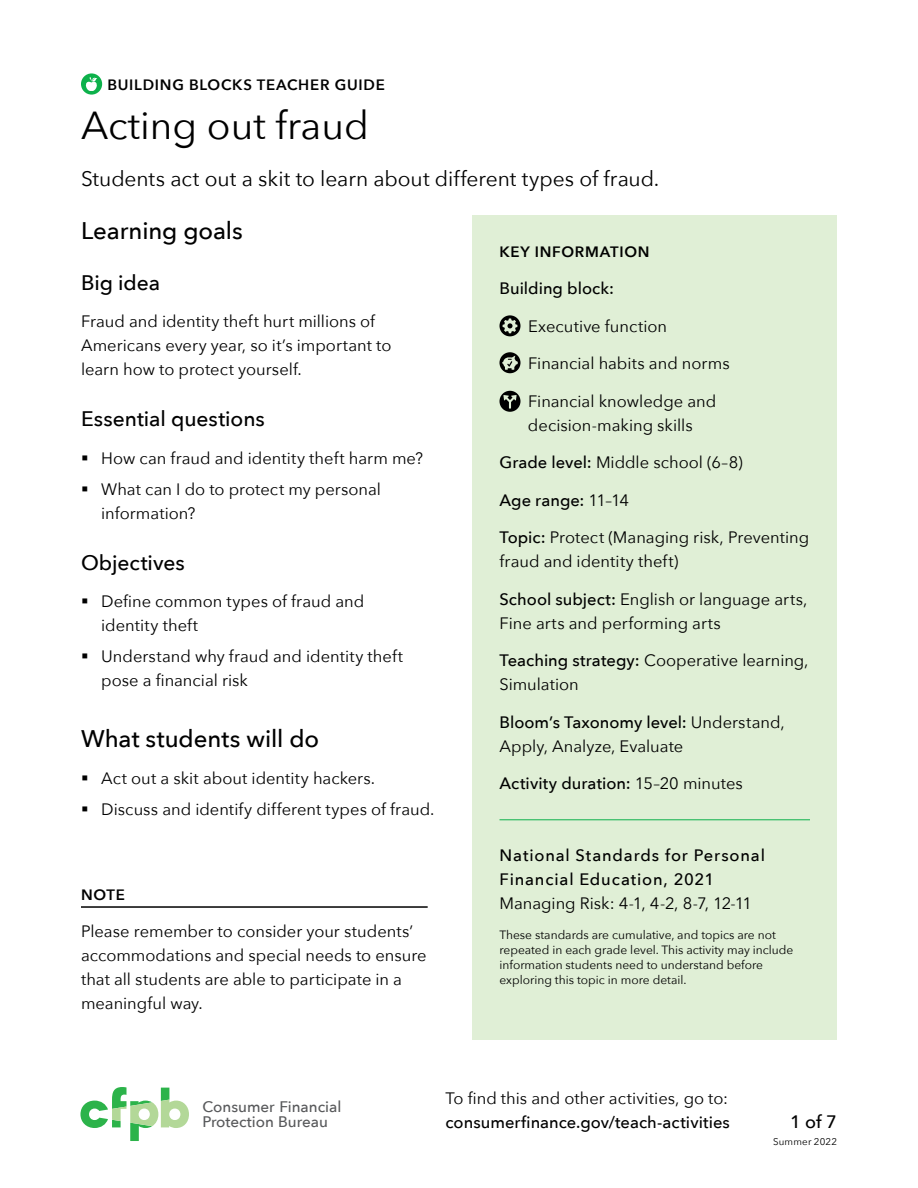
<style>
.page{position:relative;width:918px;height:1188px;background:#fff}
.page>*{position:absolute;margin:0;border:0;box-sizing:border-box;transform-origin:0 0}
.t1{font:39px "Avenir Next";color:#000}
.t2{font:500 24px "Avenir Next";letter-spacing:-.005em;color:#000}
.t3{font:21px "Avenir Next";letter-spacing:-.005em;color:#000}
.t4{font:500 21px "Avenir Next";letter-spacing:-.005em;color:#000}
.t5{font:500 18px "Avenir Next";color:#000}
.t6{font:16.5px/24px "Avenir Next";color:#000}
.t7{font:500 16.5px "Avenir Next";letter-spacing:.01em;color:#000}
.t8{font:500 16.5px/24px "Avenir Next";letter-spacing:.05em;color:#000}
.t9{font:500 15.3px/15.5px "Avenir Next";color:#58595b}
.t10{font:600 15px "Avenir Next";letter-spacing:.05em;color:#000}
.t11{font:12px/15px "Avenir Next";color:#000}
.t12{font:9.75px "Avenir Next";letter-spacing:.02em;color:#000}
.s1{font-weight:500}
.s2{font-weight:400}
</style>
<div class="page">
<svg style="left:80px;top:1087px;width:109px;height:54px"></svg>
<svg style="left:81px;top:73px;width:21px;height:22px"></svg>
<svg style="left:85px;top:76px;width:13px;height:15px"></svg>
<div style="left:472px;top:215px;width:365px;height:825px;background:#e0efd6"></div>
<hr style="left:500px;top:819px;width:310px;height:1px;background:#0db14b">
<svg style="left:500px;top:315px;width:20px;height:21px"></svg>
<div style="left:500px;top:352px;width:20px;height:21px;background:#000;border-radius:50%"></div>
<svg style="left:502px;top:356px;width:16px;height:14px"></svg>
<svg style="left:500px;top:391px;width:20px;height:21px"></svg>
<hr style="left:81px;top:906px;width:347px;height:2px;background:#000">
<p class="t10" style="left:107px;top:72px;width:279px">BUILDING BLOCKS TEACHER GUIDE</p>
<h1 class="t1" style="left:81px;top:92px;width:289px">Acting out fraud</h1>
<p class="t3" style="left:81px;top:161px;width:580px">Students act out a skit to learn about different types of fraud.</p>
<h2 class="t2" style="left:81px;top:210px;width:163px">Learning goals</h2>
<p class="t4" style="left:81px;top:265px;width:81px">Big idea</p>
<p class="t6" style="left:81px;top:309px;width:312px">Fraud and identity theft hurt millions of<br>Americans every year, so it’s important to learn how to protect yourself.</p>
<p class="t4" style="left:81px;top:401px;width:185px">Essential questions</p>
<p class="t6" style="left:81px;top:445px;width:344px">▪ How can fraud and identity theft harm me?</p>
<p class="t6" style="left:101px;top:476px;width:281px;text-indent:-20px">▪ What can I do to protect my personal information?</p>
<p class="t4" style="left:81px;top:544px;width:105px">Objectives</p>
<p class="t6" style="left:101px;top:589px;width:264px;text-indent:-20px">▪ Define common types of fraud and identity theft</p>
<p class="t6" style="left:101px;top:643px;width:303px;text-indent:-20px">▪ Understand why fraud and identity theft pose a financial risk</p>
<h2 class="t2" style="left:81px;top:718px;width:240px">What students will do</h2>
<p class="t6" style="left:81px;top:766px;width:296px">▪ Act out a skit about identity hackers.</p>
<p class="t6" style="left:81px;top:796px;width:355px">▪ Discuss and identify different types of fraud.</p>
<p class="t10" style="left:81px;top:881px;width:45px">NOTE</p>
<p class="t6" style="left:81px;top:919px;width:347px">Please remember to consider your students’ accommodations and special needs to ensure that all students are able to participate in a meaningful way.</p>
<p class="t10" style="left:500px;top:239px;width:152px">KEY INFORMATION</p>
<p class="t7" style="left:500px;top:275px;width:116px">Building block:</p>
<p class="t6" style="left:528px;top:351px;width:203px">Financial habits and norms</p>
<p class="t6" style="left:528px;top:388px;width:190px">Financial knowledge and decision-making skills</p>
<p class="t6" style="left:500px;top:450px;width:245px"><span class="s1">Grade level:</span> Middle school (6–8)</p>
<p class="t7" style="left:500px;top:486px;width:131px">Age range: <span class="s2">11–14</span></p>
<p class="t6" style="left:500px;top:525px;width:311px"><span class="s1">Topic:</span> Protect (Managing risk, Preventing fraud and identity theft)</p>
<p class="t6" style="left:500px;top:586px;width:309px"><span class="s1">School subject:</span> English or language arts,<br>Fine arts and performing arts</p>
<p class="t6" style="left:500px;top:648px;width:311px"><span class="s1">Teaching strategy:</span> Cooperative learning,<br>Simulation</p>
<p class="t6" style="left:500px;top:710px;width:287px"><span class="s1">Bloom’s Taxonomy level:</span> Understand,<br>Apply, Analyze, Evaluate</p>
<p class="t7" style="left:500px;top:770px;width:245px">Activity duration: <span class="s2">15–20 minutes</span></p>
<p class="t8" style="left:500px;top:842px;width:267px">National Standards for Personal<br>Financial Education, 2021</p>
<p class="t6" style="left:500px;top:890px;width:254px">Managing Risk: 4-1, 4-2, 8-7, 12-11</p>
<p class="t11" style="left:500px;top:927px;width:295px">These standards are cumulative, and topics are not repeated in each grade level. This activity may include information students need to understand before exploring this topic in more detail.</p>
<p class="t9" style="left:203px;top:1098px;width:140px">Consumer Financial<br>Protection Bureau</p>
<p class="t6" style="left:446px;top:1085px;width:284px">To find this and other activities, go to:</p>
<p class="t7" style="left:446px;top:1108px;width:286px">consumerfinance.gov/teach-activities</p>
<p class="t5" style="left:790px;top:1106px;width:48px">1 of 7</p>
<p class="t12" style="left:773px;top:1133px;width:65px">Summer 2022</p>
</div>
